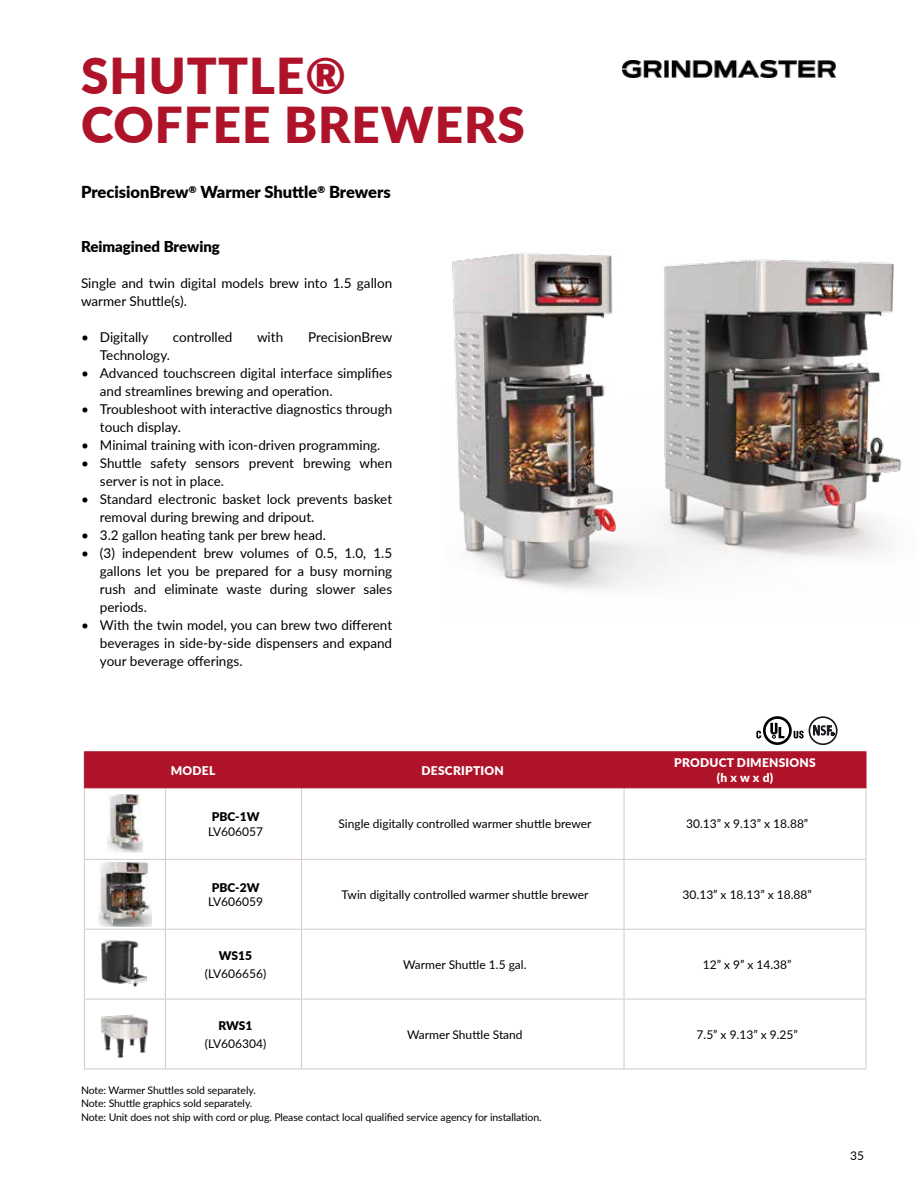
<style>
.page{position:relative;width:918px;height:1188px;background:#fff}
.page>*{position:absolute;margin:0;border:0;box-sizing:border-box;transform-origin:0 0}
.t1{font:900 49.5px/49.5px "Lato";letter-spacing:.02em;color:#ae132a}
.t2{font:900 16.5px "Lato";color:#000}
.t3{font:900 15px "Lato";color:#000}
.t4{font:13.5px/18px "Lato";color:#000}
.t5{font:12px "Lato";color:#000}
.t6{font:900 12px/14.4px "Lato";letter-spacing:.02em;color:#fff;text-align:center}
.t7{font:900 12px "Lato";color:#000}
.t8{font:10.5px/13.5px "Lato";letter-spacing:-.01em;color:#000}
</style>
<div class="page">
<div style="left:85px;top:752px;width:781px;height:35px;background:#ae132a"></div>
<hr style="left:84px;top:788px;width:1px;height:71px;background:#d4c8c8">
<hr style="left:165px;top:788px;width:1px;height:71px;background:#d4c8c8">
<hr style="left:301px;top:788px;width:1px;height:71px;background:#d4c8c8">
<hr style="left:84px;top:860px;width:1px;height:69px;background:#d4c8c8">
<hr style="left:165px;top:860px;width:1px;height:69px;background:#d4c8c8">
<hr style="left:301px;top:860px;width:1px;height:69px;background:#d4c8c8">
<hr style="left:84px;top:930px;width:1px;height:69px;background:#d4c8c8">
<hr style="left:165px;top:930px;width:1px;height:69px;background:#d4c8c8">
<hr style="left:301px;top:930px;width:1px;height:69px;background:#d4c8c8">
<hr style="left:84px;top:999px;width:1px;height:70px;background:#d4c8c8">
<hr style="left:165px;top:999px;width:1px;height:70px;background:#d4c8c8">
<hr style="left:301px;top:999px;width:1px;height:70px;background:#d4c8c8">
<hr style="left:84px;top:859px;width:81px;height:1px;background:#d4c8c8">
<hr style="left:165px;top:859px;width:136px;height:1px;background:#d4c8c8">
<hr style="left:301px;top:859px;width:323px;height:1px;background:#d4c8c8">
<hr style="left:84px;top:929px;width:81px;height:1px;background:#d4c8c8">
<hr style="left:165px;top:929px;width:136px;height:1px;background:#d4c8c8">
<hr style="left:301px;top:929px;width:323px;height:1px;background:#d4c8c8">
<hr style="left:84px;top:999px;width:81px;height:1px;background:#d4c8c8">
<hr style="left:165px;top:999px;width:136px;height:1px;background:#d4c8c8">
<hr style="left:301px;top:999px;width:323px;height:1px;background:#d4c8c8">
<hr style="left:84px;top:1069px;width:81px;height:1px;background:#d4c8c8">
<hr style="left:165px;top:1069px;width:136px;height:1px;background:#d4c8c8">
<hr style="left:301px;top:1069px;width:323px;height:1px;background:#d4c8c8">
<hr style="left:624px;top:788px;width:1px;height:71px;background:#d4c8c8">
<hr style="left:624px;top:860px;width:1px;height:69px;background:#d4c8c8">
<hr style="left:624px;top:930px;width:1px;height:69px;background:#d4c8c8">
<hr style="left:624px;top:999px;width:1px;height:70px;background:#d4c8c8">
<hr style="left:866px;top:788px;width:1px;height:71px;background:#d4c8c8">
<hr style="left:866px;top:860px;width:1px;height:69px;background:#d4c8c8">
<hr style="left:866px;top:930px;width:1px;height:69px;background:#d4c8c8">
<hr style="left:866px;top:999px;width:1px;height:70px;background:#d4c8c8">
<hr style="left:624px;top:859px;width:242px;height:1px;background:#d4c8c8">
<hr style="left:624px;top:929px;width:242px;height:1px;background:#d4c8c8">
<hr style="left:624px;top:999px;width:242px;height:1px;background:#d4c8c8">
<hr style="left:624px;top:1069px;width:242px;height:1px;background:#d4c8c8">
<hr style="left:84px;top:751px;width:81px;height:1px;background:#ae132a">
<hr style="left:84px;top:752px;width:1px;height:35px;background:#ae132a">
<hr style="left:165px;top:751px;width:136px;height:1px;background:#ae132a">
<hr style="left:301px;top:751px;width:323px;height:1px;background:#ae132a">
<hr style="left:624px;top:751px;width:242px;height:1px;background:#ae132a">
<hr style="left:624px;top:752px;width:1px;height:35px;background:#ae132a">
<hr style="left:866px;top:752px;width:1px;height:35px;background:#ae132a">
<hr style="left:84px;top:787px;width:81px;height:1px;background:#ae132a">
<hr style="left:301px;top:787px;width:323px;height:1px;background:#ae132a">
<hr style="left:624px;top:787px;width:242px;height:1px;background:#ae132a">
<hr style="left:301px;top:752px;width:1px;height:35px;background:#ae132a">
<hr style="left:165px;top:787px;width:136px;height:1px;background:#ae132a">
<img style="left:108px;top:794px;width:34px;height:59px">
<img style="left:99px;top:862px;width:52px;height:64px">
<img style="left:101px;top:940px;width:45px;height:47px">
<img style="left:101px;top:1014px;width:47px;height:44px">
<img style="left:452px;top:251px;width:450px;height:339px">
<div style="left:809px;top:716px;width:29px;height:29px;border:2px solid #18171c;border-radius:50%"></div>
<svg style="left:813px;top:724px;width:21px;height:13px"></svg>
<svg style="left:756px;top:716px;width:48px;height:29px"></svg>
<img style="left:623px;top:60px;width:212px;height:18px">
<h1 class="t1" style="left:81px;top:49px;width:445px">SHUTTLE®<br>COFFEE BREWERS</h1>
<p class="t2" style="left:81px;top:180px;width:311px">PrecisionBrew<sup>®</sup> Warmer Shuttle<sup>®</sup> Brewers</p>
<p class="t3" style="left:81px;top:235px;width:141px">Reimagined Brewing</p>
<p class="t4" style="left:81px;top:274px;width:313px">Single and twin digital models brew into 1.5 gallon warmer Shuttle(s).</p>
<p class="t4" style="left:81px;top:328px;width:69px">• Digitally</p>
<p class="t4" style="left:173px;top:328px;width:61px">controlled</p>
<p class="t4" style="left:257px;top:328px;width:28px">with</p>
<p class="t4" style="left:308px;top:328px;width:86px">PrecisionBrew</p>
<p class="t4" style="left:100px;top:346px;width:72px">Technology.</p>
<p class="t4" style="left:100px;top:364px;width:294px;text-indent:-19px">• Advanced touchscreen digital interface simplifies and streamlines brewing and operation.</p>
<p class="t4" style="left:100px;top:400px;width:294px;text-indent:-19px">• Troubleshoot with interactive diagnostics through touch display.</p>
<p class="t4" style="left:81px;top:435px;width:301px">• Minimal training with icon-driven programming.</p>
<p class="t4" style="left:100px;top:453px;width:294px;text-indent:-19px">• Shuttle safety sensors prevent brewing when server is not in place.</p>
<p class="t4" style="left:100px;top:489px;width:294px;text-indent:-19px">• Standard electronic basket lock prevents basket removal during brewing and dripout.</p>
<p class="t4" style="left:81px;top:525px;width:246px">• 3.2 gallon heating tank per brew head.</p>
<p class="t4" style="left:100px;top:543px;width:294px;text-align:justify;text-indent:-19px">• (3) independent brew volumes of 0.5, 1.0, 1.5 gallons let you be prepared for a busy morning rush and eliminate waste during slower sales periods.</p>
<p class="t4" style="left:100px;top:615px;width:294px;text-align:justify;text-indent:-19px">• With the twin model, you can brew two different beverages in side-by-side dispensers and expand your beverage offerings.</p>
<p class="t6" style="left:171px;top:763px;width:46px">MODEL</p>
<p class="t6" style="left:422px;top:763px;width:84px">DESCRIPTION</p>
<p class="t6" style="left:674px;top:755px;width:143px">PRODUCT DIMENSIONS (h x w x d)</p>
<p class="t7" style="left:212px;top:808px;width:49px">PBC-1W</p>
<p class="t5" style="left:208px;top:823px;width:56px">LV606057</p>
<p class="t5" style="left:338px;top:815px;width:255px">Single digitally controlled warmer shuttle brewer</p>
<p class="t5" style="left:686px;top:815px;width:124px">30.13” x 9.13” x 18.88”</p>
<p class="t7" style="left:212px;top:879px;width:49px">PBC-2W</p>
<p class="t5" style="left:208px;top:893px;width:56px">LV606059</p>
<p class="t7" style="left:219px;top:947px;width:35px">WS15</p>
<p class="t5" style="left:205px;top:965px;width:63px">(LV606656)</p>
<p class="t7" style="left:219px;top:1016px;width:35px">RWS1</p>
<p class="t5" style="left:205px;top:1035px;width:63px">(LV606304)</p>
<p class="t5" style="left:342px;top:886px;width:248px">Twin digitally controlled warmer shuttle brewer</p>
<p class="t5" style="left:683px;top:886px;width:131px">30.13” x 18.13” x 18.88”</p>
<p class="t5" style="left:403px;top:956px;width:125px">Warmer Shuttle 1.5 gal.</p>
<p class="t5" style="left:703px;top:956px;width:90px">12” x 9” x 14.38”</p>
<p class="t5" style="left:407px;top:1026px;width:117px">Warmer Shuttle Stand</p>
<p class="t5" style="left:697px;top:1026px;width:103px">7.5” x 9.13” x 9.25”</p>
<p class="t8" style="left:81px;top:1082px;width:462px">Note: Warmer Shuttles sold separately.<br>Note: Shuttle graphics sold separately.<br>Note: Unit does not ship with cord or plug. Please contact local qualified service agency for installation.</p>
<p class="t5" style="left:850px;top:1147px;width:15px">35</p>
</div>
